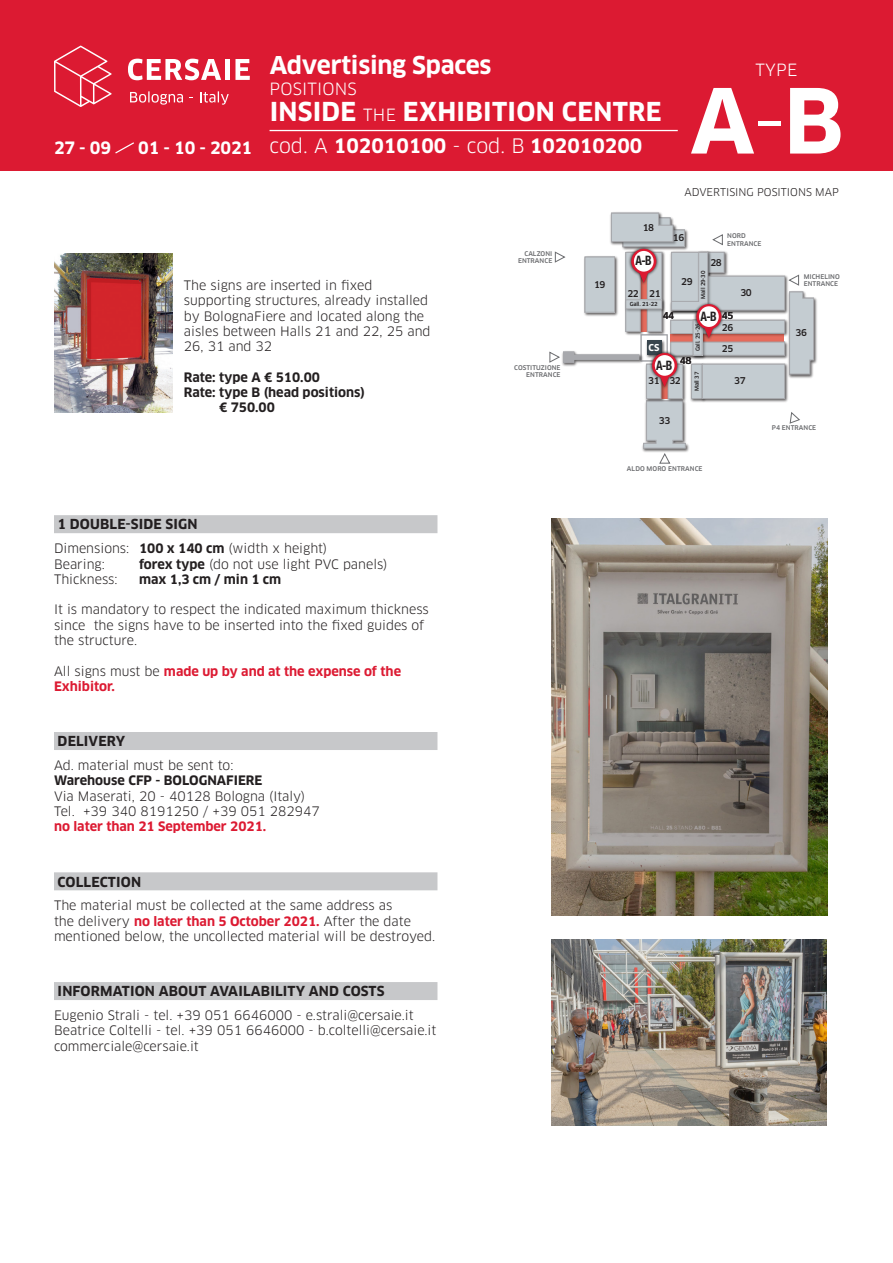
<style>
.page{position:relative;width:893px;height:1263px;background:#fff}
.page>*{position:absolute;margin:0;border:0;box-sizing:border-box;transform-origin:0 0}
.t1{font:700 87.45px "Clan OT";color:#fff}
.t2{font:700 25.5px "Clan OT";letter-spacing:.01em;color:#fff}
.t3{font:700 24px "Clan OT";letter-spacing:-.01em;color:#fff}
.t4{font:700 19.5px "Clan OT";color:#fff}
.t5{font:700 16.65px "Clan OT";letter-spacing:-.01em;color:#fff}
.t6{font:16.5px "Clan OT";letter-spacing:.01em;color:#fff}
.Banda_consegna_mater{font:700 13.5px "Clan OT";letter-spacing:.01em;color:#231f20}
.t7{font:700 condensed 13.05px "Helvetica Neue LT Std";color:#231f20;scale:.9 1}
.Testo{font:12.75px/15.3px "Clan OT";color:#231f20}
.Testo-2{font:700 12.75px "Clan OT";color:#231f20}
.Testo-3{font:700 12.75px/15.3px "Clan OT";color:#dc1a32}
.t8{font:10.5px "Clan OT";color:#231f20}
.t9{font:700 9.3px "Clan OT";color:#fff}
.t10{font:500 9.15px "Clan OT";letter-spacing:-.04em;color:#231f20}
.t11{font:500 6.3px "Clan OT";letter-spacing:.01em;color:#6c6d70}
.t12{font:500 5.4px "Clan OT";letter-spacing:-.03em;color:#231f20}
.s1{font-weight:400;font-size:16.5px}
.s2{font-weight:400}
.s3{font-weight:700}
.s4{font-weight:400;color:#231f20}
.s5{font-weight:700;color:#dc1a32}
</style>
<div class="page">
<div style="left:0;top:0;width:893px;height:170px;background:#dc1a32"></div>
<svg style="left:54px;top:46px;width:58px;height:61px"></svg>
<svg style="left:128px;top:59px;width:93px;height:21px"></svg>
<div style="left:225px;top:59px;width:5px;height:21px;background:#fff"></div>
<svg style="left:235px;top:59px;width:15px;height:21px"></svg>
<svg style="left:130px;top:91px;width:53px;height:14px"></svg>
<svg style="left:200px;top:91px;width:29px;height:14px"></svg>
<svg style="left:115px;top:142px;width:19px;height:12px"></svg>
<img style="left:642px;top:443px;width:47px;height:9px">
<img style="left:814px;top:297px;width:3px;height:67px">
<img style="left:645px;top:387px;width:55px;height:15px">
<div style="left:646px;top:364px;width:15px;height:34px;background:#c4ccd1"></div>
<div style="left:646px;top:364px;width:15px;height:35px;border:1px solid #a8a9ad"></div>
<div style="left:668px;top:364px;width:15px;height:34px;background:#c4ccd1"></div>
<div style="left:668px;top:364px;width:15px;height:35px;border:1px solid #a8a9ad"></div>
<div style="left:691px;top:364px;width:11px;height:34px;background:#c4ccd1"></div>
<div style="left:691px;top:364px;width:11px;height:35px;border:1px solid #a8a9ad"></div>
<img style="left:700px;top:387px;width:88px;height:16px">
<div style="left:702px;top:364px;width:83px;height:34px;background:#c4ccd1"></div>
<div style="left:702px;top:364px;width:83px;height:35px;border:1px solid #a8a9ad"></div>
<img style="left:611px;top:212px;width:50px;height:1px">
<svg style="left:643px;top:400px;width:43px;height:64px"></svg>
<svg style="left:789px;top:412px;width:11px;height:12px"></svg>
<div style="left:649px;top:351px;width:31px;height:39px;background:#231f20;opacity:.95"></div>
<svg style="left:549px;top:213px;width:265px;height:174px"></svg>
<div style="left:634px;top:251px;width:20px;height:21px;background:#fff;border-radius:50%"></div>
<img style="left:54px;top:253px;width:119px;height:159px">
<div style="left:54px;top:515px;width:383px;height:18px;background:#c7c8ca"></div>
<div style="left:54px;top:732px;width:383px;height:18px;background:#c7c8ca"></div>
<div style="left:54px;top:872px;width:383px;height:18px;background:#c7c8ca"></div>
<div style="left:54px;top:982px;width:383px;height:18px;background:#c7c8ca"></div>
<hr style="left:270px;top:130px;width:408px;height:1px;background:#fff">
<img style="left:551px;top:519px;width:276px;height:397px">
<img style="left:552px;top:940px;width:275px;height:185px">
<h3 class="t5" style="left:54px;top:138px;width:59px">27 - 09</h3>
<h3 class="t5" style="left:138px;top:138px;width:116px">01 - 10 - 2021</h3>
<p class="t3" style="left:270px;top:52px;width:223px">Advertising Spaces</p>
<p class="t6" style="left:756px;top:60px;width:43px">TYPE</p>
<p class="t6" style="left:270px;top:79px;width:89px">POSITIONS</p>
<p class="t2" style="left:270px;top:97px;width:393px">INSIDE <span class="s1">THE</span> EXHIBITION CENTRE</p>
<p class="t4" style="left:270px;top:135px;width:374px"><span class="s2">cod. A</span> 102010100 <span class="s2">- cod. B</span> 102010200</p>
<p class="t1" style="left:690px;top:71px;width:155px">A<span class="s2">-</span>B</p>
<p class="t11" style="left:524px;top:250px;width:29px">CALZONI</p>
<p class="t11" style="left:518px;top:257px;width:36px">ENTRANCE</p>
<p class="t10" style="left:643px;top:222px;width:13px">18</p>
<p class="t7" style="left:635px;top:253px;width:20px">A-B</p>
<p class="t8" style="left:684px;top:186px;width:156px">ADVERTISING POSITIONS MAP</p>
<p class="t10" style="left:673px;top:232px;width:13px">16</p>
<p class="t11" style="left:727px;top:232px;width:20px">NORD</p>
<p class="t11" style="left:727px;top:240px;width:36px">ENTRANCE</p>
<p class="t10" style="left:710px;top:257px;width:13px">28</p>
<p class="Testo" style="left:184px;top:278px;width:248px">The signs are inserted in fixed supporting structures, already installed by BolognaFiere and located along the aisles between Halls 21 and 22, 25 and<br>26, 31 and 32</p>
<p class="Testo-2" style="left:184px;top:370px;width:138px">Rate: type A € 510.00</p>
<p class="Testo-2" style="left:184px;top:385px;width:183px">Rate: type B (head positions)</p>
<p class="Testo-2" style="left:219px;top:400px;width:57px">€ 750.00</p>
<p class="Banda_consegna_mater" style="left:58px;top:517px;width:141px">1 DOUBLE-SIDE SIGN</p>
<p class="Testo" style="left:54px;top:541px;width:275px">Dimensions: <span class="s3">100 x 140 cm</span> (width x height)</p>
<p class="Testo" style="left:54px;top:556px;width:52px">Bearing:</p>
<p class="Testo" style="left:139px;top:556px;width:250px"><span class="s3">forex type</span> (do not use light PVC panels)</p>
<p class="Testo" style="left:54px;top:571px;width:65px">Thickness:</p>
<p class="Testo-2" style="left:139px;top:572px;width:144px">max 1,3 cm / min 1 cm</p>
<p class="Testo" style="left:54px;top:602px;width:376px">It is mandatory to respect the indicated maximum thickness since the signs have to be inserted into the fixed guides of the structure.</p>
<p class="Testo-3" style="left:54px;top:663px;width:349px"><span class="s4">All signs must be</span> made up by and at the expense of the<br>Exhibitor.</p>
<p class="Banda_consegna_mater" style="left:58px;top:733px;width:69px">DELIVERY</p>
<p class="Testo" style="left:54px;top:758px;width:267px">Ad. material must be sent to:<br><span class="s3">Warehouse CFP - BOLOGNAFIERE<br></span>Via Maserati, 20 - 40128 Bologna (Italy)<br>Tel. +39 340 8191250 / +39 051 282947 <span class="s5">no later than 21 September 2021.</span></p>
<p class="Banda_consegna_mater" style="left:58px;top:874px;width:85px">COLLECTION</p>
<p class="Testo" style="left:54px;top:898px;width:383px">The material must be collected at the same address as<br>the delivery <span class="s5">no later than 5 October 2021.</span> After the date mentioned below, the uncollected material will be destroyed.</p>
<p class="Banda_consegna_mater" style="left:58px;top:983px;width:328px">INFORMATION ABOUT AVAILABILITY AND COSTS</p>
<p class="Testo" style="left:54px;top:1008px;width:384px">Eugenio Strali - tel. +39 051 6646000 - e.strali@cersaie.it<br>Beatrice Coltelli - tel. +39 051 6646000 - b.coltelli@cersaie.it</p>
<p class="Testo" style="left:54px;top:1038px;width:146px">commerciale@cersaie.it</p>
<p class="t11" style="left:514px;top:364px;width:48px">COSTITUZIONE</p>
<p class="t11" style="left:526px;top:371px;width:36px">ENTRANCE</p>
<p class="t10" style="left:594px;top:279px;width:13px">19</p>
<p class="t10" style="left:627px;top:288px;width:35px">22 21</p>
<p class="t12" style="left:630px;top:301px;width:29px">Gall. 21-22</p>
<p class="t10" style="left:681px;top:276px;width:13px">29</p>
<p class="t10" style="left:663px;top:310px;width:13px">44</p>
<p class="t12" style="left:700px;top:298px;width:29px;rotate:-90deg">Mall 29-30</p>
<p class="t7" style="left:700px;top:308px;width:20px">A-B</p>
<p class="t10" style="left:722px;top:310px;width:13px">45</p>
<p class="t10" style="left:740px;top:287px;width:13px">30</p>
<p class="t10" style="left:722px;top:322px;width:13px">26</p>
<p class="t12" style="left:694px;top:351px;width:29px;rotate:-90deg">Gall. 25-26</p>
<p class="t12" style="left:694px;top:391px;width:21px;rotate:-90deg">Mall 37</p>
<p class="t9" style="left:649px;top:342px;width:12px">CS</p>
<p class="t7" style="left:656px;top:357px;width:20px">A-B</p>
<p class="t10" style="left:722px;top:344px;width:13px">25</p>
<p class="t10" style="left:680px;top:356px;width:13px">48</p>
<p class="t10" style="left:648px;top:376px;width:34px">31 32</p>
<p class="t10" style="left:734px;top:376px;width:13px">37</p>
<p class="t10" style="left:659px;top:415px;width:13px">33</p>
<p class="t11" style="left:627px;top:465px;width:77px">ALDO MORO ENTRANCE</p>
<p class="t11" style="left:804px;top:273px;width:38px">MICHELINO</p>
<p class="t11" style="left:804px;top:280px;width:36px">ENTRANCE</p>
<p class="t10" style="left:796px;top:327px;width:13px">36</p>
<p class="t11" style="left:772px;top:424px;width:46px">P4 ENTRANCE</p>
</div>
